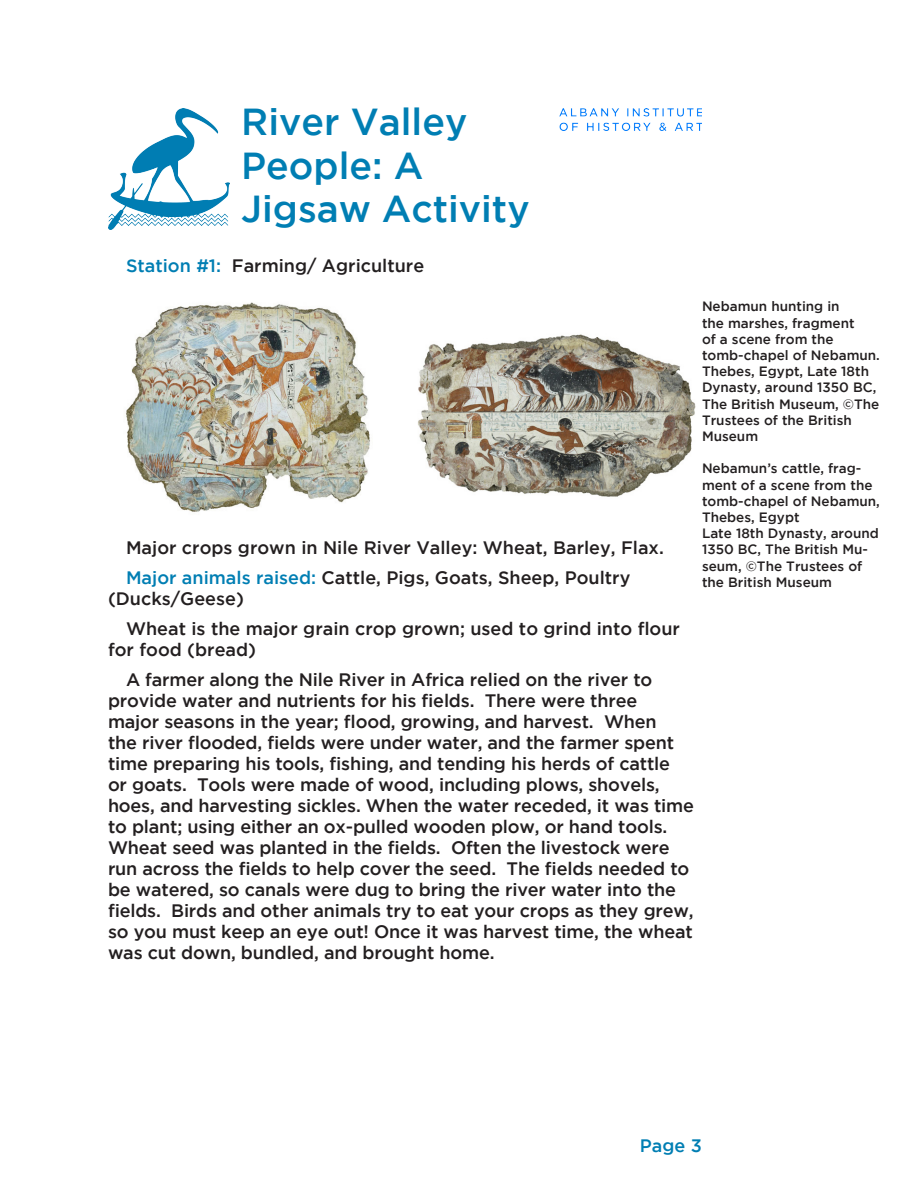
<style>
.page{position:relative;width:918px;height:1188px;background:#fff}
.page>*{position:absolute;margin:0;border:0;box-sizing:border-box;transform-origin:0 0}
.t1{font:500 37.5px/43.5px "Gotham";color:#007eb3}
.t2{font:500 18px/21px "Gotham";letter-spacing:-.01em;color:#231f20}
.t3{font:500 18px "Gotham";color:#007eb3}
.t4{font:500 13.5px/16.2px "Gotham";color:#231f20}
.s1{color:#007eb3}
</style>
<div class="page">
<img style="left:560px;top:108px;width:142px;height:22px">
<img style="left:126px;top:302px;width:244px;height:210px">
<img style="left:108px;top:108px;width:121px;height:122px">
<img style="left:418px;top:334px;width:278px;height:163px">
<p class="t1" style="left:241px;top:100px;width:290px">River Valley<br>People: A<br>Jigsaw Activity</p>
<p class="t2" style="left:126px;top:254px;width:300px"><span class="s1">Station #1:</span> Farming/ Agriculture</p>
<p class="t2" style="left:126px;top:536px;width:539px">Major crops grown in Nile River Valley: Wheat, Barley, Flax.</p>
<p class="t2" style="left:108px;top:566px;width:524px;text-indent:18px"><span class="s1">Major animals raised:</span> Cattle, Pigs, Goats, Sheep, Poultry (Ducks/Geese)</p>
<p class="t2" style="left:108px;top:617px;width:574px;text-indent:18px">Wheat is the major grain crop grown; used to grind into flour for food (bread)</p>
<p class="t2" style="left:108px;top:668px;width:588px;text-indent:18px">A farmer along the Nile River in Africa relied on the river to provide water and nutrients for his fields. There were three<br>major seasons in the year; flood, growing, and harvest. When<br>the river flooded, fields were under water, and the farmer spent time preparing his tools, fishing, and tending his herds of cattle<br>or goats. Tools were made of wood, including plows, shovels, hoes, and harvesting sickles. When the water receded, it was time to plant; using either an ox-pulled wooden plow, or hand tools.<br>Wheat seed was planted in the fields. Often the livestock were run across the fields to help cover the seed. The fields needed to be watered, so canals were dug to bring the river water into the fields. Birds and other animals try to eat your crops as they grew, so you must keep an eye out! Once it was harvest time, the wheat was cut down, bundled, and brought home.</p>
<p class="t4" style="left:702px;top:298px;width:179px">Nebamun hunting in<br>the marshes, fragment<br>of a scene from the tomb-chapel of Nebamun.<br>Thebes, Egypt, Late 18th<br>Dynasty, around 1350 BC,<br>The British Museum, ©The<br>Trustees of the British<br>Museum</p>
<p class="t4" style="left:702px;top:460px;width:179px">Nebamun’s cattle, frag&shy;ment of a scene from the tomb-chapel of Nebamun,<br>Thebes, Egypt</p>
<p class="t4" style="left:702px;top:525px;width:178px">Late 18th Dynasty, around<br>1350 BC, The British Mu&shy;seum, ©The Trustees of the British Museum</p>
<p class="t3" style="left:640px;top:1135px;width:64px">Page 3</p>
</div>
